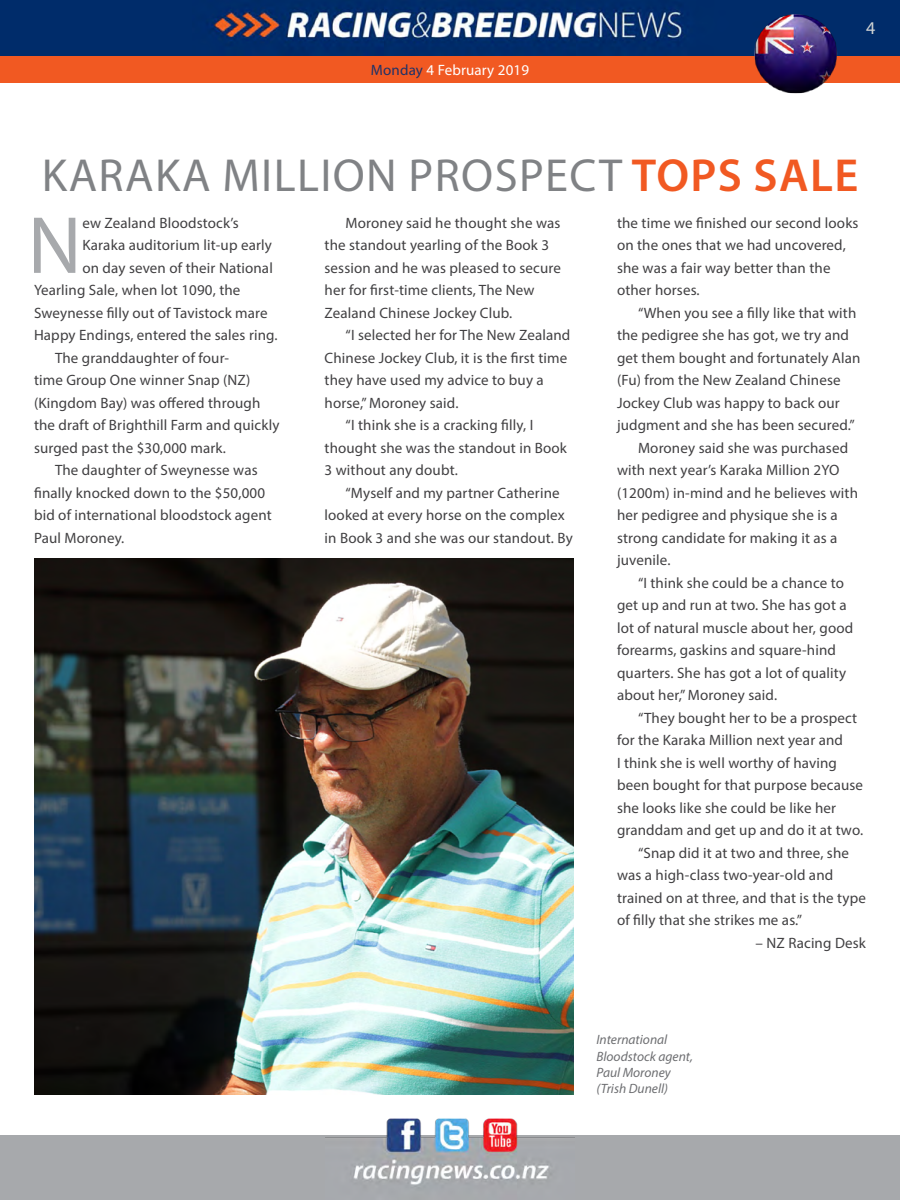
<style>
.page{position:relative;width:900px;height:1200px;background:#fff}
.page>*{position:absolute;margin:0;border:0;box-sizing:border-box;transform-origin:0 0}
.t1{font:81.75px "Myriad Pro";color:#a7a9ac}
.t2{font:46.5px "Myriad Pro";letter-spacing:.03em;color:#808285}
.t3{font:18px "Myriad Pro";color:#d1d4d4}
.t4{font:15px/22.5px "Myriad Pro";letter-spacing:.01em;color:#414042}
.t5{font:15px "Myriad Pro";letter-spacing:.01em;color:#fff}
.t6{font:italic 13.5px/16.2px "Myriad Pro";color:#6d6e71}
.s1{color:#203267}
.s2{font-weight:600;color:#f15922}
</style>
<div class="page">
<div style="left:0;top:1136px;width:900px;height:64px;background:#a7a9ac"></div>
<img style="left:325px;top:1118px;width:250px;height:67px">
<div style="left:0;top:56px;width:900px;height:27px;background:#f15922"></div>
<img style="left:0;top:0;width:900px;height:56px">
<img style="left:752px;top:12px;width:88px;height:82px">
<img style="left:34px;top:558px;width:539px;height:536px">
<p class="t5" style="left:371px;top:61px;width:160px"><span class="s1">Monday</span> 4 February 2019</p>
<p class="t3" style="left:866px;top:17px;width:11px">4</p>
<h2 class="t2" style="left:42px;top:146px;width:813px">Karaka Million prospect <span class="s2">TOPS SALE</span></h2>
<h1 class="t1" style="left:28px;top:195px;width:43px">N</h1>
<p class="t4" style="left:82px;top:211px;width:158px">ew Zealand Bloodstock’s</p>
<p class="t4" style="left:617px;top:211px;width:243px">the time we finished our second looks on the ones that we had uncovered, she was a fair way better than the other horses.</p>
<p class="t4" style="left:638px;top:301px;width:220px">“When you see a filly like that with</p>
<p class="t4" style="left:617px;top:324px;width:234px">the pedigree she has got, we try and</p>
<p class="t4" style="left:617px;top:346px;width:245px">get them bought and fortunately Alan</p>
<p class="t4" style="left:617px;top:369px;width:225px">(Fu) from the New Zealand Chinese</p>
<p class="t4" style="left:617px;top:391px;width:224px">Jockey Club was happy to back our</p>
<p class="t4" style="left:617px;top:414px;width:239px">judgment and she has been secured.”</p>
<p class="t4" style="left:638px;top:436px;width:212px">Moroney said she was purchased</p>
<p class="t4" style="left:617px;top:459px;width:223px">with next year’s Karaka Million 2YO</p>
<p class="t4" style="left:617px;top:481px;width:243px">(1200m) in-mind and he believes with</p>
<p class="t4" style="left:617px;top:504px;width:222px">her pedigree and physique she is a</p>
<p class="t4" style="left:617px;top:526px;width:222px">strong candidate for making it as a</p>
<p class="t4" style="left:617px;top:549px;width:55px">juvenile.</p>
<p class="t4" style="left:638px;top:571px;width:208px">“I think she could be a chance to</p>
<p class="t4" style="left:617px;top:594px;width:231px">get up and run at two. She has got a</p>
<p class="t4" style="left:617px;top:616px;width:238px">lot of natural muscle about her, good</p>
<p class="t4" style="left:617px;top:639px;width:221px">forearms, gaskins and square-hind</p>
<p class="t4" style="left:617px;top:661px;width:231px">quarters. She has got a lot of quality</p>
<p class="t4" style="left:617px;top:684px;width:162px">about her,” Moroney said.</p>
<p class="t4" style="left:638px;top:706px;width:221px">“They bought her to be a prospect</p>
<p class="t4" style="left:617px;top:729px;width:228px">for the Karaka Million next year and</p>
<p class="t4" style="left:617px;top:751px;width:222px">I think she is well worthy of having</p>
<p class="t4" style="left:617px;top:774px;width:248px">been bought for that purpose because</p>
<p class="t4" style="left:617px;top:796px;width:221px">she looks like she could be like her</p>
<p class="t4" style="left:617px;top:819px;width:248px">granddam and get up and do it at two.</p>
<p class="t4" style="left:638px;top:841px;width:213px">“Snap did it at two and three, she</p>
<p class="t4" style="left:617px;top:864px;width:218px">was a high-class two-year-old and</p>
<p class="t4" style="left:617px;top:886px;width:250px">trained on at three, and that is the type</p>
<p class="t4" style="left:617px;top:909px;width:187px">of filly that she strikes me as.”</p>
<p class="t4" style="left:756px;top:931px;width:112px">– NZ Racing Desk</p>
<p class="t4" style="left:325px;top:211px;width:238px;text-indent:21px">Moroney said he thought she was the standout yearling of the Book 3 session and he was pleased to secure her for first-time clients, The New Zealand Chinese Jockey Club.</p>
<p class="t4" style="left:346px;top:324px;width:226px">“I selected her for The New Zealand</p>
<p class="t4" style="left:325px;top:346px;width:244px">Chinese Jockey Club, it is the first time</p>
<p class="t4" style="left:325px;top:369px;width:221px">they have used my advice to buy a</p>
<p class="t4" style="left:325px;top:391px;width:135px">horse,” Moroney said.</p>
<p class="t4" style="left:346px;top:414px;width:187px">“I think she is a cracking filly, I</p>
<p class="t4" style="left:325px;top:436px;width:244px">thought she was the standout in Book</p>
<p class="t4" style="left:325px;top:459px;width:135px">3 without any doubt.</p>
<p class="t4" style="left:346px;top:481px;width:216px">“Myself and my partner Catherine</p>
<p class="t4" style="left:325px;top:504px;width:242px">looked at every horse on the complex</p>
<p class="t4" style="left:325px;top:526px;width:250px">in Book 3 and she was our standout. By</p>
<p class="t4" style="left:82px;top:234px;width:191px">Karaka auditorium lit-up early</p>
<p class="t4" style="left:82px;top:256px;width:192px">on day seven of their National</p>
<p class="t4" style="left:34px;top:279px;width:208px">Yearling Sale, when lot 1090, the</p>
<p class="t4" style="left:34px;top:301px;width:235px">Sweynesse filly out of Tavistock mare</p>
<p class="t4" style="left:34px;top:324px;width:245px">Happy Endings, entered the sales ring.</p>
<p class="t4" style="left:55px;top:346px;width:176px">The granddaughter of four-</p>
<p class="t4" style="left:34px;top:369px;width:218px">time Group One winner Snap (NZ)</p>
<p class="t4" style="left:34px;top:391px;width:228px">(Kingdom Bay) was offered through</p>
<p class="t4" style="left:34px;top:414px;width:247px">the draft of Brighthill Farm and quickly</p>
<p class="t4" style="left:34px;top:436px;width:194px">surged past the $30,000 mark.</p>
<p class="t4" style="left:55px;top:459px;width:204px">The daughter of Sweynesse was</p>
<p class="t4" style="left:34px;top:481px;width:233px">finally knocked down to the $50,000</p>
<p class="t4" style="left:34px;top:504px;width:239px">bid of international bloodstock agent</p>
<p class="t4" style="left:34px;top:526px;width:92px">Paul Moroney.</p>
<p class="t6" style="left:596px;top:1032px;width:98px">International<br>Bloodstock agent,<br>Paul Moroney (Trish Dunell)</p>
</div>
